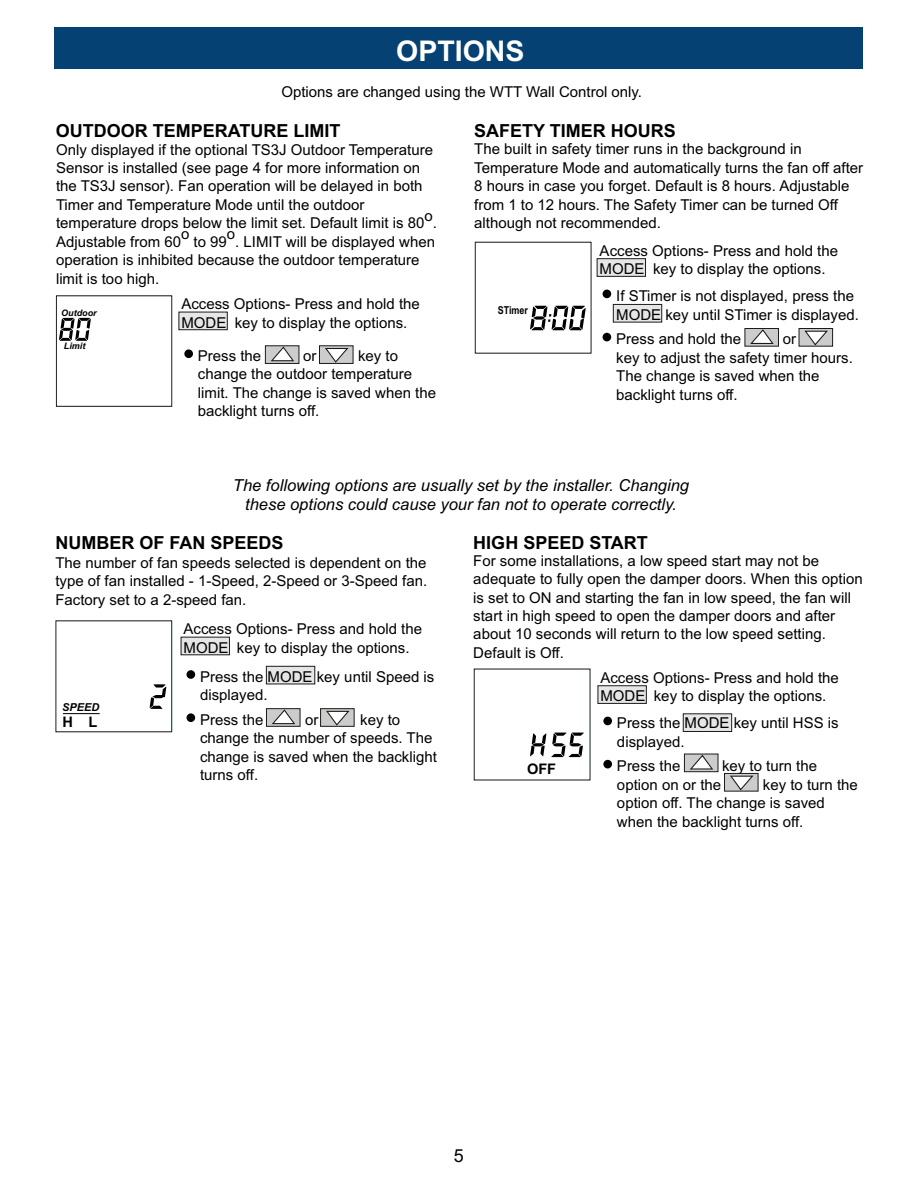
<style>
.page{position:relative;width:918px;height:1188px;background:#fff}
.page>*{position:absolute;margin:0;border:0;box-sizing:border-box;transform-origin:0 0}
.t1{font:700 28.5px "Arial";color:#fff}
.t2{font:700 18px "Arial";color:#000}
.t3{font:18px "Arial";color:#000}
.t4{font:italic 16.5px/18.5px "Arial";color:#000;text-align:center}
.t5{font:15px/18.5px "Arial";color:#000}
.t6{font:700 14.55px "Arial";color:#000}
.t7{font:700 10.95px "Arial Narrow";color:#000}
.t8{font:italic 700 10.95px "Arial";color:#000}
.t9{font:italic 700 9px "Arial";color:#000}
</style>
<div class="page">
<div style="left:54px;top:28px;width:809px;height:41px;background:#054273"></div>
<svg style="left:598px;top:685px;width:49px;height:19px"></svg>
<svg style="left:683px;top:713px;width:49px;height:19px"></svg>
<svg style="left:181px;top:637px;width:49px;height:18px"></svg>
<svg style="left:266px;top:666px;width:49px;height:18px"></svg>
<svg style="left:179px;top:312px;width:49px;height:18px"></svg>
<svg style="left:56px;top:295px;width:117px;height:112px"></svg>
<svg style="left:474px;top:241px;width:188px;height:113px"></svg>
<svg style="left:55px;top:620px;width:117px;height:113px"></svg>
<svg style="left:473px;top:668px;width:118px;height:113px"></svg>
<div style="left:187px;top:670px;width:8px;height:9px;background:#000;border-radius:50%"></div>
<div style="left:187px;top:713px;width:8px;height:9px;background:#000;border-radius:50%"></div>
<div style="left:603px;top:717px;width:9px;height:8px;background:#000;border-radius:50%"></div>
<div style="left:603px;top:760px;width:9px;height:8px;background:#000;border-radius:50%"></div>
<div style="left:184px;top:349px;width:9px;height:9px;background:#000;border-radius:50%"></div>
<div style="left:603px;top:290px;width:8px;height:8px;background:#000;border-radius:50%"></div>
<div style="left:603px;top:333px;width:8px;height:8px;background:#000;border-radius:50%"></div>
<svg style="left:265px;top:345px;width:34px;height:19px"></svg>
<svg style="left:319px;top:345px;width:34px;height:19px"></svg>
<svg style="left:745px;top:328px;width:34px;height:18px"></svg>
<svg style="left:799px;top:328px;width:34px;height:19px"></svg>
<svg style="left:266px;top:708px;width:34px;height:19px"></svg>
<svg style="left:320px;top:708px;width:34px;height:19px"></svg>
<svg style="left:684px;top:754px;width:34px;height:18px"></svg>
<svg style="left:724px;top:773px;width:34px;height:19px"></svg>
<h1 class="t1" style="left:396px;top:40px;width:130px">OPTIONS</h1>
<p class="t5" style="left:281px;top:84px;width:362px">Options are changed using the WTT Wall Control only.</p>
<p class="t2" style="left:56px;top:123px;width:286px">OUTDOOR TEMPERATURE LIMIT</p>
<p class="t2" style="left:474px;top:124px;width:203px">SAFETY TIMER HOURS</p>
<p class="t5" style="left:474px;top:141px;width:391px">The built in safety timer runs in the background in Temperature Mode and automatically turns the fan off after 8 hours in case you forget. Default is 8 hours. Adjustable from 1 to 12 hours. The Safety Timer can be turned Off although not recommended.</p>
<p class="t5" style="left:56px;top:141px;width:379px">Only displayed if the optional TS3J Outdoor Temperature Sensor is installed (see page 4 for more information on the TS3J sensor). Fan operation will be delayed in both Timer and Temperature Mode until the outdoor</p>
<p class="t5" style="left:424px;top:208px;width:10px">o</p>
<p class="t5" style="left:181px;top:219px;width:257px;line-height:10.9px;text-indent:-125px">temperature drops below the limit set. Default limit is 80 . o</p>
<p class="t5" style="left:227px;top:226px;width:10px">o</p>
<p class="t5" style="left:56px;top:234px;width:381px">Adjustable from 60 to 99 . LIMIT will be displayed when operation is inhibited because the outdoor temperature limit is too high.</p>
<p class="t9" style="left:61px;top:310px;width:37px">Outdoor</p>
<p class="t9" style="left:64px;top:343px;width:23px">Limit</p>
<p class="t5" style="left:600px;top:243px;width:240px">Access Options- Press and hold the<br>MODE key to display the options.</p>
<p class="t5" style="left:616px;top:288px;width:244px">If STimer is not displayed, press the<br>MODE key until STimer is displayed.</p>
<p class="t5" style="left:616px;top:331px;width:127px">Press and hold the</p>
<p class="t5" style="left:181px;top:296px;width:240px">Access Options- Press and hold the<br>MODE key to display the options.</p>
<p class="t5" style="left:198px;top:348px;width:65px">Press the</p>
<p class="t5" style="left:303px;top:348px;width:15px">or</p>
<p class="t7" style="left:498px;top:306px;width:32px">STimer</p>
<p class="t5" style="left:616px;top:331px;width:238px;text-indent:167px">or<br>key to adjust the safety timer hours.<br>The change is saved when the backlight turns off.</p>
<p class="t5" style="left:198px;top:348px;width:240px;text-indent:160px">key to change the outdoor temperature limit. The change is saved when the backlight turns off.</p>
<p class="t4" style="left:233px;top:478px;width:458px">The following options are usually set by the installer. Changing these options could cause your fan not to operate correctly.</p>
<p class="t2" style="left:55px;top:536px;width:229px">NUMBER OF FAN SPEEDS</p>
<p class="t5" style="left:55px;top:555px;width:373px;text-align:justify">The number of fan speeds selected is dependent on the type of fan installed - 1-Speed, 2-Speed or 3-Speed fan.<br>Factory set to a 2-speed fan.</p>
<p class="t2" style="left:473px;top:536px;width:176px">HIGH SPEED START</p>
<p class="t5" style="left:473px;top:553px;width:391px">For some installations, a low speed start may not be adequate to fully open the damper doors. When this option is set to ON and starting the fan in low speed, the fan will start in high speed to open the damper doors and after about 10 seconds will return to the low speed setting.<br>Default is Off.</p>
<p class="t5" style="left:184px;top:621px;width:240px">Access Options- Press and hold the<br>MODE key to display the options.</p>
<p class="t5" style="left:200px;top:669px;width:236px">Press the MODE key until Speed is displayed.</p>
<p class="t5" style="left:200px;top:712px;width:65px">Press the</p>
<p class="t5" style="left:305px;top:712px;width:15px">or</p>
<p class="t5" style="left:600px;top:670px;width:240px">Access Options- Press and hold the<br>MODE key to display the options.</p>
<p class="t5" style="left:617px;top:715px;width:223px">Press the MODE key until HSS is displayed.</p>
<p class="t5" style="left:617px;top:758px;width:65px">Press the</p>
<p class="t5" style="left:722px;top:758px;width:97px">key to turn the</p>
<p class="t5" style="left:617px;top:777px;width:106px">option on or the</p>
<p class="t8" style="left:62px;top:703px;width:39px">SPEED</p>
<p class="t5" style="left:200px;top:712px;width:238px;text-indent:160px">key to change the number of speeds. The change is saved when the backlight turns off.</p>
<p class="t6" style="left:62px;top:716px;width:12px">H</p>
<p class="t6" style="left:88px;top:716px;width:10px">L</p>
<p class="t6" style="left:527px;top:764px;width:31px">OFF</p>
<p class="t5" style="left:617px;top:777px;width:242px;text-indent:146px">key to turn the option off. The change is saved when the backlight turns off.</p>
<p class="t3" style="left:454px;top:1149px;width:12px">5</p>
</div>
